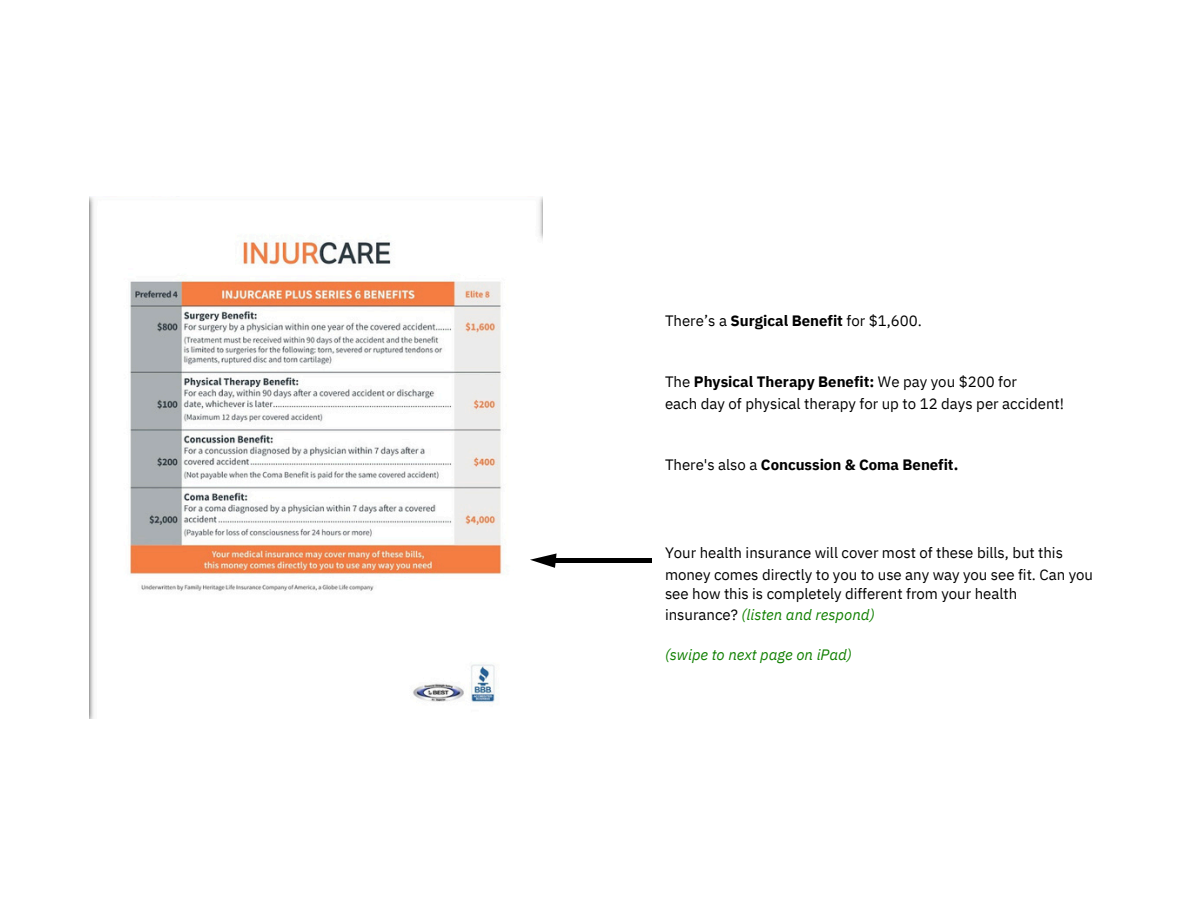
<style>
.page{position:relative;width:1188px;height:918px;background:#fff}
.page>*{position:absolute;margin:0;border:0;box-sizing:border-box;transform-origin:0 0}
.t1{font:15px/22.5px "IBM Plex Sans";color:#000}
.t2{font:700 15px "IBM Plex Sans";color:#000}
.t3{font:italic 15px "IBM Plex Sans";color:#118002}
.s1{font-weight:700}
.s2{font-weight:400}
.s3{font-style:italic;color:#118002}
</style>
<div class="page">
<img style="left:90px;top:196px;width:452px;height:522px">
<hr style="left:553px;top:558px;width:99px;height:4px;background:#000">
<svg style="left:530px;top:553px;width:27px;height:15px"></svg>
<p class="t1" style="left:665px;top:309px;width:259px">There’s a <span class="s1">Surgical Benefit</span> for $1,600.</p>
<p class="t1" style="left:665px;top:370px;width:401px">The <span class="s1">Physical Therapy Benefit:</span> We pay you $200 for<br>each day of physical therapy for up to 12 days per accident!</p>
<p class="t2" style="left:665px;top:454px;width:295px"><span class="s2">There's also a</span> Concussion &amp; Coma Benefit.</p>
<p class="t1" style="left:665px;top:541px;width:430px">Your health insurance will cover most of these bills, but this money comes directly to you to use any way you see fit. Can you</p>
<p class="t1" style="left:665px;top:584px;width:354px;line-height:20.2px">see how this is completely different from your health insurance? <span class="s3">(listen and respond)</span></p>
<p class="t3" style="left:665px;top:645px;width:188px">(swipe to next page on iPad)</p>
</div>
